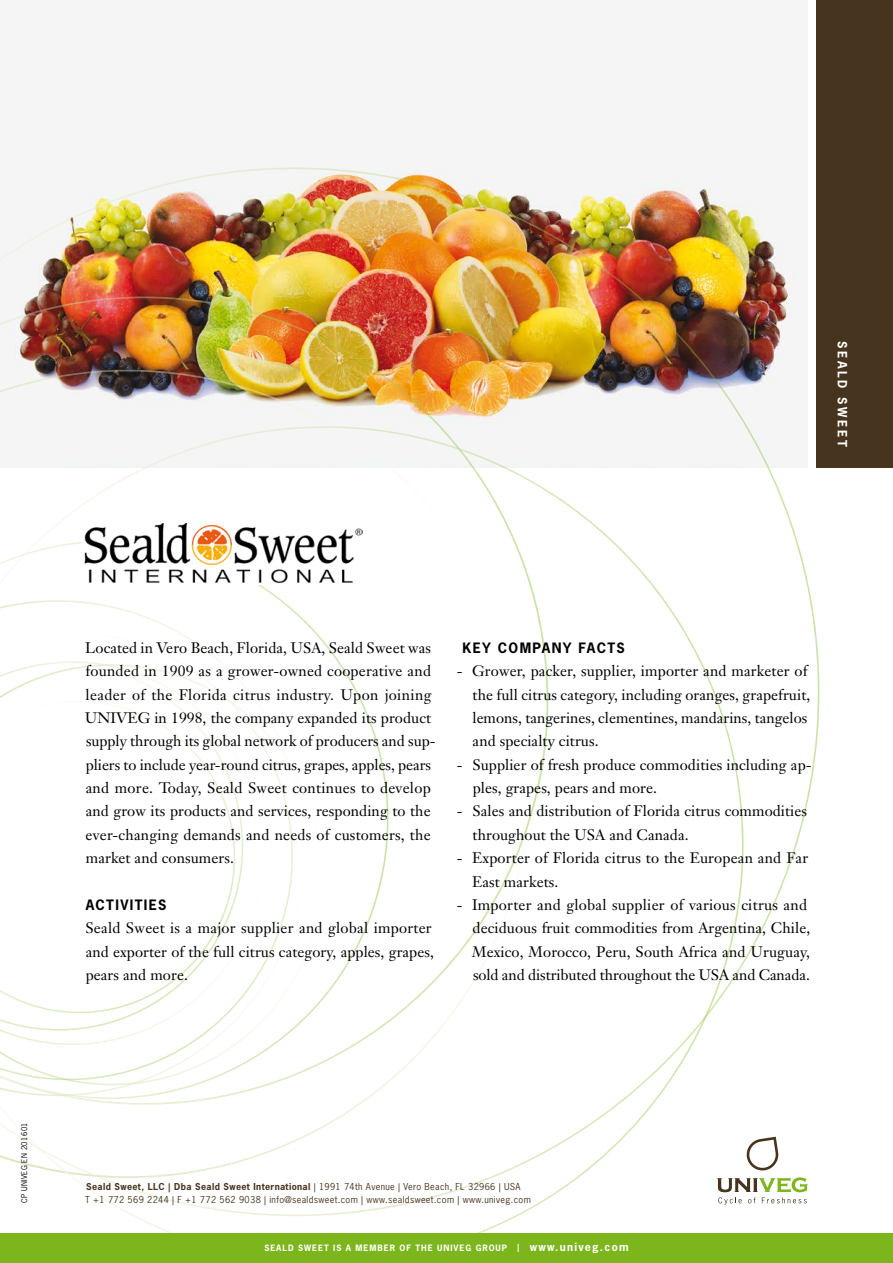
<style>
.page{position:relative;width:893px;height:1263px;background:#fff}
.page>*{position:absolute;margin:0;border:0;box-sizing:border-box;transform-origin:0 0}
.t1{font:15px/23.4px "Janson Text";letter-spacing:.005em;color:#000}
.t2{font:700 13.5px "News Gothic Std";letter-spacing:.1em;color:#000}
.t3{font:700 12px "News Gothic Std";letter-spacing:.215em;color:#fff}
.t4{font:9px/13.5px "News Gothic Std";letter-spacing:.04em;color:#47341f}
.t5{font:700 8.25px "News Gothic Std";letter-spacing:.115em;color:#fff}
.t6{font:7.5px "News Gothic Std";letter-spacing:.05em;color:#000}
.s1{font-weight:700}
.s2{font-size:10.8px}
</style>
<div class="page">
<img style="left:0;top:167px;width:819px;height:1049px">
<svg style="left:0;top:664px;width:322px;height:421px"></svg>
<svg style="left:0;top:632px;width:293px;height:448px"></svg>
<svg style="left:0;top:662px;width:243px;height:368px"></svg>
<svg style="left:0;top:701px;width:235px;height:312px"></svg>
<div style="left:0;top:1233px;width:893px;height:30px;background:#7db61c"></div>
<div style="left:816px;top:0;width:77px;height:468px;background:#47341f"></div>
<svg style="left:746px;top:1137px;width:33px;height:34px"></svg>
<svg style="left:717px;top:1177px;width:91px;height:28px"></svg>
<img style="left:83px;top:523px;width:279px;height:62px">
<p class="t3" style="left:850px;top:341px;width:107px;rotate:90deg">SEALD SWEET</p>
<p class="t6" style="left:19px;top:1203px;width:82px;rotate:-90deg">CP UNIVEG EN 201601</p>
<p class="t1" style="left:85px;top:636px;width:352px">Located in Vero Beach, Florida, USA, Seald Sweet was founded in 1909 as a grower-owned cooperative and leader of the Florida citrus industry. Upon joining UNIVEG in 1998, the company expanded its product supply through its global network of producers and sup&shy;pliers to include year-round citrus, grapes, apples, pears and more. Today, Seald Sweet continues to develop and grow its products and services, responding to the ever-changing demands and needs of customers, the market and consumers.</p>
<p class="t2" style="left:86px;top:896px;width:82px">ACTIVITIES</p>
<p class="t1" style="left:85px;top:916px;width:350px">Seald Sweet is a major supplier and global importer and exporter of the full citrus category, apples, grapes, pears and more.</p>
<p class="t2" style="left:462px;top:639px;width:164px">KEY COMPANY FACTS</p>
<p class="t1" style="left:472px;top:659px;width:339px;text-indent:-16px">- Grower, packer, supplier, importer and marketer of the full citrus category, including oranges, grapefruit, lemons, tangerines, clementines, mandarins, tangelos and specialty citrus.</p>
<p class="t1" style="left:473px;top:753px;width:340px;text-indent:-16px">- Supplier of fresh produce commodities including ap&shy;ples, grapes, pears and more.</p>
<p class="t1" style="left:473px;top:799px;width:336px;text-indent:-16px">- Sales and distribution of Florida citrus commodities throughout the USA and Canada.</p>
<p class="t1" style="left:472px;top:846px;width:338px;text-indent:-15px">- Exporter of Florida citrus to the European and Far<br>East markets.</p>
<p class="t1" style="left:472px;top:893px;width:340px;text-indent:-15px">- Importer and global supplier of various citrus and deciduous fruit commodities from Argentina, Chile, Mexico, Morocco, Peru, South Africa and Uruguay, sold and distributed throughout the USA and Canada.</p>
<p class="t4" style="left:85px;top:1180px;width:447px"><span class="s1">Seald Sweet, LLC | Dba Seald Sweet International</span> | 1991 74th Avenue | Vero Beach, FL 32966 | USA<br>T +1 772 569 2244 | F +1 772 562 9038 | info@sealdsweet.com | www.sealdsweet.com | www.univeg.com</p>
<p class="t5" style="left:264px;top:1242px;width:366px">SEALD SWEET IS A MEMBER OF THE UNIVEG GROUP | <span class="s2">www.univeg.com</span></p>
</div>
